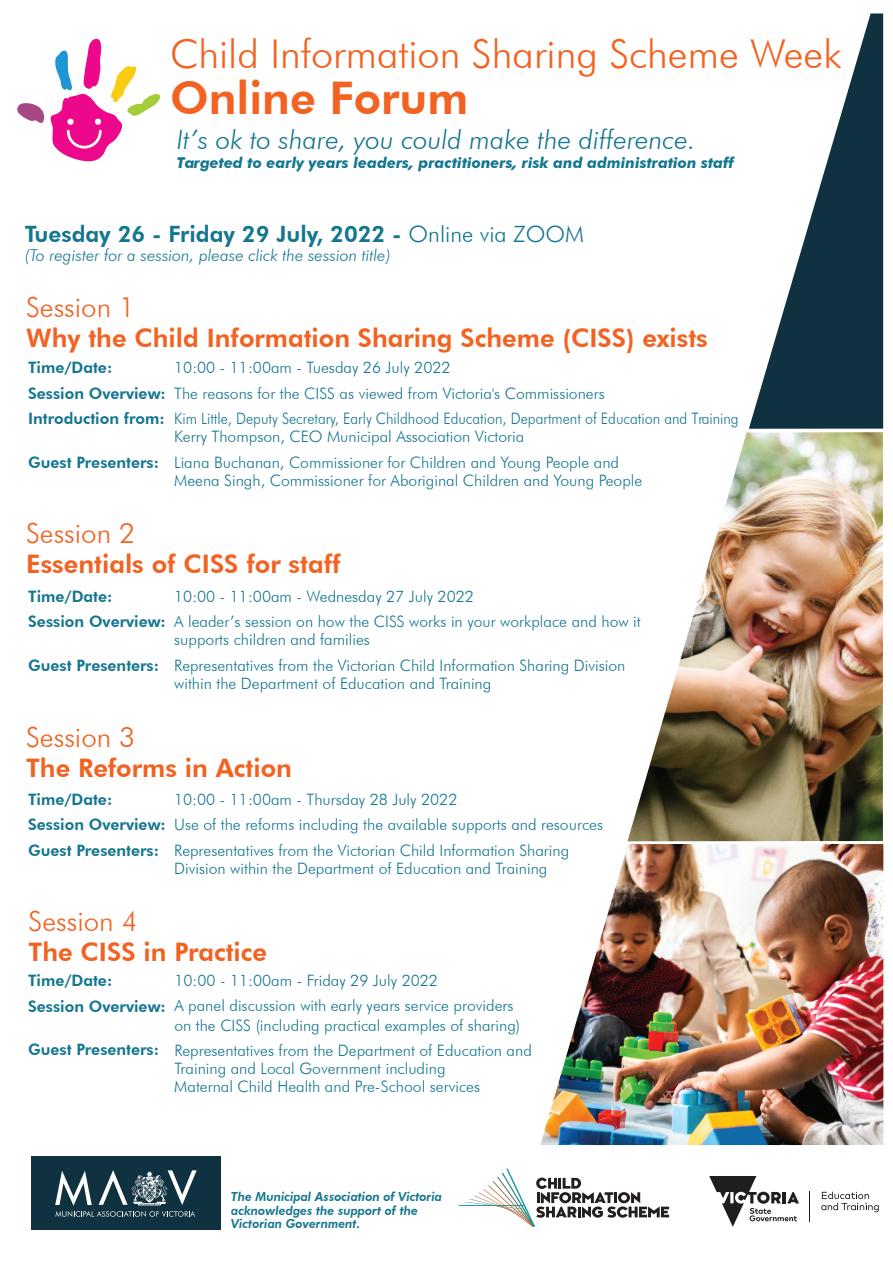
<style>
.page{position:relative;width:893px;height:1263px;background:#fff}
.page>*{position:absolute;margin:0;border:0;box-sizing:border-box;transform-origin:0 0}
.t1{font:800 45px "Futura BT";color:#f26221}
.t2{font:300 39.75px "Futura BT";color:#f26221}
.t3{font:300 27.75px "Futura BT";color:#f26221}
.t4{font:italic 300 26.7px "Futura BT";color:#14768f}
.t5{font:800 25.5px "Futura BT";color:#f26221}
.t6{font:800 22.5px "Futura BT";color:#14768f}
.t7{font:italic 300 16.5px "Futura BT";color:#14768f}
.t8{font:300 15.75px/25.5px "Futura BT";color:#14768f}
.t9{font:800 15.75px/25.5px "Futura BT";color:#14768f}
.t10{font:italic 700 15px "Futura BT";color:#14768f}
.t11{font:italic 800 12.45px/13.5px "Futura BT";color:#14768f}
.s1{font-weight:300}
</style>
<div class="page">
<img style="left:540px;top:844px;width:344px;height:301px">
<svg style="left:749px;top:14px;width:134px;height:415px;fill:#10313f"></svg>
<hr style="left:809px;top:1191px;width:1px;height:30px;background:#201d1e">
<svg style="left:709px;top:1176px;width:90px;height:51px"></svg>
<svg style="left:821px;top:1192px;width:58px;height:20px"></svg>
<hr style="left:459px;top:1205px;width:65px;height:1px;background:#1a9da7">
<svg style="left:464px;top:1169px;width:205px;height:57px"></svg>
<div style="left:31px;top:1157px;width:190px;height:73px;background:#10313f"></div>
<svg style="left:55px;top:1170px;width:142px;height:47px"></svg>
<img style="left:627px;top:432px;width:256px;height:409px">
<svg style="left:17px;top:38px;width:144px;height:123px"></svg>
<h2 class="t2" style="left:170px;top:30px;width:673px">Child Information Sharing Scheme Week</h2>
<h1 class="t1" style="left:170px;top:70px;width:300px">Online Forum</h1>
<h3 class="t4" style="left:177px;top:123px;width:520px">It’s ok to share, you could make the difference.</h3>
<p class="t10" style="left:177px;top:154px;width:559px">Targeted to early years leaders, practitioners, risk and administration staff</p>
<h3 class="t6" style="left:25px;top:220px;width:561px">Tuesday 26 - Friday 29 July, 2022 - <span class="s1">Online via ZOOM</span></h3>
<p class="t7" style="left:25px;top:245px;width:368px">(To register for a session, please click the session title)</p>
<h3 class="t3" style="left:26px;top:290px;width:111px">Session 1</h3>
<h3 class="t5" style="left:26px;top:322px;width:683px">Why the Child Information Sharing Scheme (CISS) exists</h3>
<p class="t9" style="left:28px;top:355px;width:139px">Time/Date:<br>Session Overview:<br>Introduction from:</p>
<p class="t9" style="left:28px;top:449px;width:132px">Guest Presenters:</p>
<p class="t8" style="left:174px;top:355px;width:566px">10:00 - 11:00am - Tuesday 26 July 2022<br>The reasons for the CISS as viewed from Victoria's Commissioners<br>Kim Little, Deputy Secretary, Early Childhood Education, Department of Education and Training</p>
<p class="t8" style="left:174px;top:424px;width:446px">Kerry Thompson, CEO Municipal Association Victoria<br>Liana Buchanan, Commissioner for Children and Young People and</p>
<p class="t8" style="left:174px;top:467px;width:470px">Meena Singh, Commissioner for Aboriginal Children and Young People</p>
<h3 class="t3" style="left:26px;top:516px;width:111px">Session 2</h3>
<h3 class="t5" style="left:26px;top:548px;width:316px">Essentials of CISS for staff</h3>
<p class="t9" style="left:28px;top:583px;width:139px">Time/Date:<br>Session Overview:</p>
<p class="t9" style="left:28px;top:652px;width:132px">Guest Presenters:</p>
<p class="t8" style="left:174px;top:583px;width:468px">10:00 - 11:00am - Wednesday 27 July 2022<br>A leader’s session on how the CISS works in your workplace and how it</p>
<p class="t8" style="left:174px;top:627px;width:453px">supports children and families<br>Representatives from the Victorian Child Information Sharing Division</p>
<p class="t8" style="left:174px;top:670px;width:319px">within the Department of Education and Training</p>
<h3 class="t3" style="left:26px;top:720px;width:111px">Session 3</h3>
<h3 class="t5" style="left:26px;top:752px;width:267px">The Reforms in Action</h3>
<p class="t9" style="left:28px;top:786px;width:139px">Time/Date:<br>Session Overview:<br>Guest Presenters:</p>
<p class="t8" style="left:174px;top:786px;width:430px">10:00 - 11:00am - Thursday 28 July 2022<br>Use of the reforms including the available supports and resources<br>Representatives from the Victorian Child Information Sharing</p>
<p class="t8" style="left:174px;top:855px;width:375px">Division within the Department of Education and Training</p>
<h3 class="t3" style="left:29px;top:904px;width:111px">Session 4</h3>
<h3 class="t5" style="left:29px;top:936px;width:240px">The CISS in Practice</h3>
<p class="t8" style="left:174px;top:967px;width:341px">10:00 - 11:00am - Friday 29 July 2022<br>A panel discussion with early years service providers</p>
<p class="t8" style="left:174px;top:1012px;width:359px">on the CISS (including practical examples of sharing)<br>Representatives from the Department of Education and</p>
<p class="t8" style="left:174px;top:1059px;width:307px;line-height:18px">Training and Local Government including<br>Maternal Child Health and Pre-School services</p>
<p class="t9" style="left:28px;top:968px;width:139px">Time/Date:<br>Session Overview:</p>
<p class="t9" style="left:28px;top:1037px;width:132px">Guest Presenters:</p>
<p class="t11" style="left:231px;top:1190px;width:212px">The Municipal Association of Victoria acknowledges the support of the<br>Victorian Government.</p>
</div>
